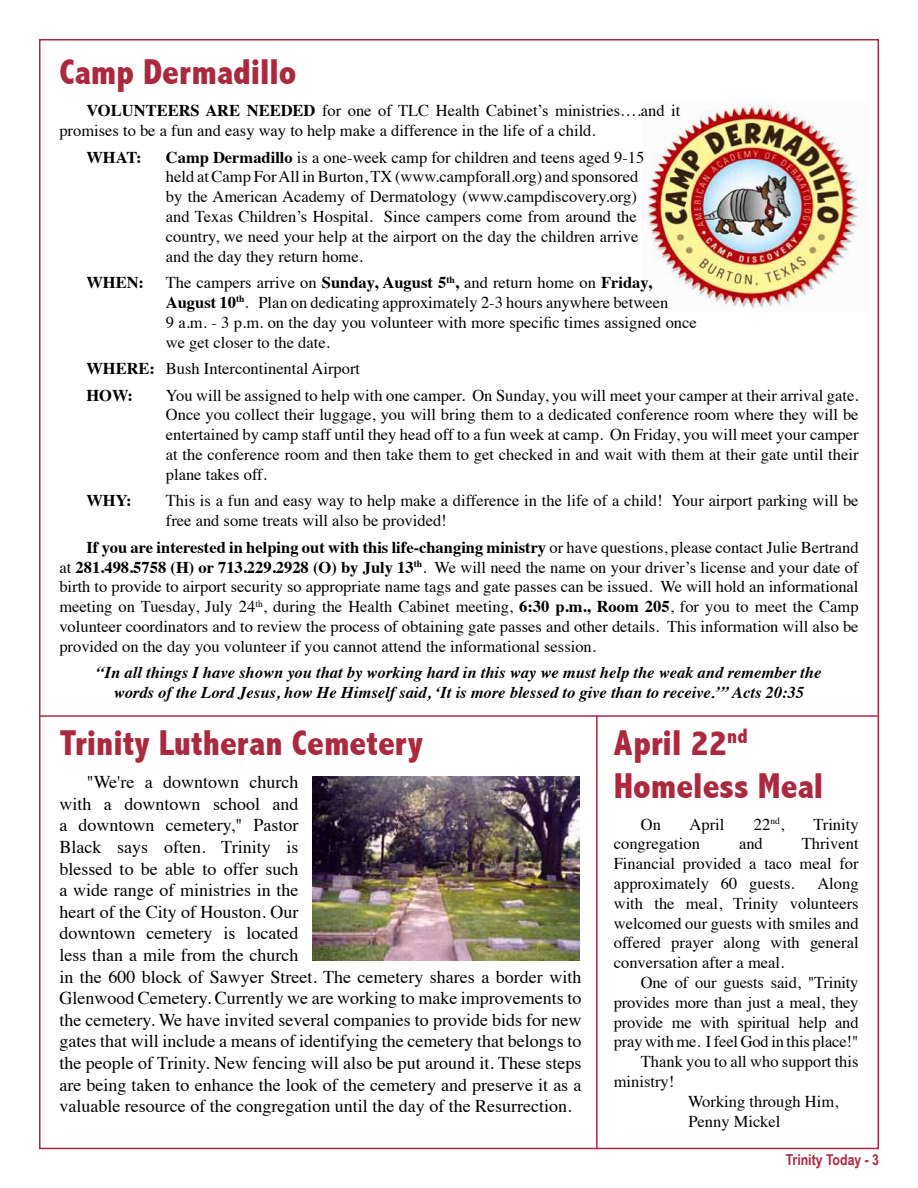
<style>
.page{position:relative;width:918px;height:1188px;background:#fff}
.page>*{position:absolute;margin:0;border:0;box-sizing:border-box;transform-origin:0 0}
.t1{font:800 condensed 36px/43.2px "Abadi";color:#ab293f}
.t2{font:18px/21.6px "Times";color:#000}
.t3{font:16.5px/19.8px "Times";color:#000}
.t4{font:italic 700 16.5px/19.8px "Times";color:#000;text-align:center}
.t5{font:700 16.5px "Times";color:#000}
.t6{font:700 15px "Arial Narrow";color:#ab293f}
.s1{font-weight:700}
</style>
<div class="page">
<img style="left:642px;top:100px;width:219px;height:209px">
<img style="left:312px;top:777px;width:268px;height:183px">
<hr style="left:39px;top:715px;width:839px;height:2px;background:#ab293f">
<hr style="left:596px;top:715px;width:2px;height:434px;background:#ab293f">
<h1 class="t1" style="left:59px;top:51px;width:239px">Camp Dermadillo</h1>
<p class="t3" style="left:59px;top:99px;width:623px;text-indent:27px"><span class="s1">VOLUNTEERS ARE NEEDED</span> for one of TLC Health Cabinet’s ministries….and it promises to be a fun and easy way to help make a difference in the life of a child.</p>
<p class="t5" style="left:86px;top:141px;width:57px">WHAT:</p>
<p class="t3" style="left:166px;top:146px;width:480px"><span class="s1">Camp Dermadillo</span> is a one-week camp for children and teens aged 9-15 held at Camp ForAll in Burton,TX (www.campforall.org) and sponsored by the American Academy of Dermatology (www.campdiscovery.org) and Texas Children’s Hospital. Since campers come from around the country, we need your help at the airport on the day the children arrive and the day they return home.</p>
<p class="t5" style="left:86px;top:267px;width:59px">WHEN:</p>
<p class="t3" style="left:166px;top:271px;width:533px">The campers arrive on <span class="s1">Sunday, August 5</span><sup>th</sup><span class="s1">,</span> and return home on <span class="s1">Friday, August 10</span><sup>th</sup>. Plan on dedicating approximately 2-3 hours anywhere between<br>9 a.m. - 3 p.m. on the day you volunteer with more specific times assigned once we get closer to the date.</p>
<p class="t3" style="left:86px;top:354px;width:275px;line-height:26.5px"><span class="s1">WHERE:</span> Bush Intercontinental Airport<br><span class="s1">HOW:</span></p>
<p class="t3" style="left:166px;top:384px;width:694px;text-align:justify">You will be assigned to help with one camper. On Sunday, you will meet your camper at their arrival gate.<br>Once you collect their luggage, you will bring them to a dedicated conference room where they will be entertained by camp staff until they head off to a fun week at camp. On Friday, you will meet your camper at the conference room and then take them to get checked in and wait with them at their gate until their plane takes off.</p>
<p class="t5" style="left:86px;top:485px;width:47px">WHY:</p>
<p class="t3" style="left:166px;top:490px;width:694px">This is a fun and easy way to help make a difference in the life of a child! Your airport parking will be free and some treats will also be provided!</p>
<p class="t3" style="left:59px;top:536px;width:801px;text-align:justify;text-indent:27px"><span class="s1">If you are interested in helping out with this life-changing ministry</span> or have questions, please contact Julie Bertrand at <span class="s1">281.498.5758 (H) or 713.229.2928 (O) by July 13</span><sup>th</sup>. We will need the name on your driver’s license and your date of birth to provide to airport security so appropriate name tags and gate passes can be issued. We will hold an informational meeting on Tuesday, July 24<sup>th</sup>, during the Health Cabinet meeting, <span class="s1">6:30 p.m., Room 205</span>, for you to meet the Camp volunteer coordinators and to review the process of obtaining gate passes and other details. This information will also be provided on the day you volunteer if you cannot attend the informational session.</p>
<p class="t4" style="left:97px;top:661px;width:726px">“In all things I have shown you that by working hard in this way we must help the weak and remember the words of the Lord Jesus, how He Himself said, ‘It is more blessed to give than to receive.’” Acts 20:35</p>
<h1 class="t1" style="left:614px;top:721px;width:211px">April 22<sup>nd<br></sup>Homeless Meal</h1>
<p class="t3" style="left:641px;top:813px;width:22px">On</p>
<p class="t3" style="left:690px;top:813px;width:36px">April</p>
<p class="t3" style="left:754px;top:813px;width:32px">22<sup>nd</sup>,</p>
<p class="t3" style="left:813px;top:813px;width:47px">Trinity</p>
<p class="t3" style="left:614px;top:833px;width:88px">congregation</p>
<p class="t3" style="left:739px;top:833px;width:25px">and</p>
<h1 class="t1" style="left:59px;top:721px;width:365px">Trinity Lutheran Cemetery</h1>
<p class="t2" style="left:59px;top:770px;width:524px;text-indent:27px">"We're a downtown church<br>with a downtown school and<br>a downtown cemetery," Pastor<br>Black says often. Trinity is<br>blessed to be able to offer such<br>a wide range of ministries in the<br>heart of the City of Houston. Our<br>downtown cemetery is located<br>less than a mile from the church<br>in the 600 block of Sawyer Street. The cemetery shares a border with Glenwood Cemetery. Currently we are working to make improvements to the cemetery. We have invited several companies to provide bids for new gates that will include a means of identifying the cemetery that belongs to the people of Trinity. New fencing will also be put around it. These steps are being taken to enhance the look of the cemetery and preserve it as a valuable resource of the congregation until the day of the Resurrection.</p>
<p class="t3" style="left:614px;top:833px;width:246px;text-align:justify;text-indent:188px">Thrivent Financial provided a taco meal for approximately 60 guests.</p>
<p class="t3" style="left:614px;top:872px;width:246px;text-align:justify;text-indent:204px">Along with the meal, Trinity volunteers welcomed our guests with smiles and offered prayer along with general conversation after a meal.</p>
<p class="t3" style="left:641px;top:971px;width:219px">One of our guests said, "Trinity</p>
<p class="t3" style="left:614px;top:991px;width:246px">provides more than just a meal, they</p>
<p class="t3" style="left:614px;top:1011px;width:246px">provide me with spiritual help and</p>
<p class="t3" style="left:614px;top:1031px;width:246px">pray with me. I feel God in this place!"</p>
<p class="t3" style="left:641px;top:1050px;width:219px">Thank you to all who support this</p>
<p class="t3" style="left:614px;top:1070px;width:62px">ministry!</p>
<p class="t3" style="left:688px;top:1090px;width:152px">Working through Him,</p>
<p class="t3" style="left:688px;top:1110px;width:94px">Penny Mickel</p>
<p class="t6" style="left:786px;top:1149px;width:95px">Trinity Today - 3</p>
</div>
